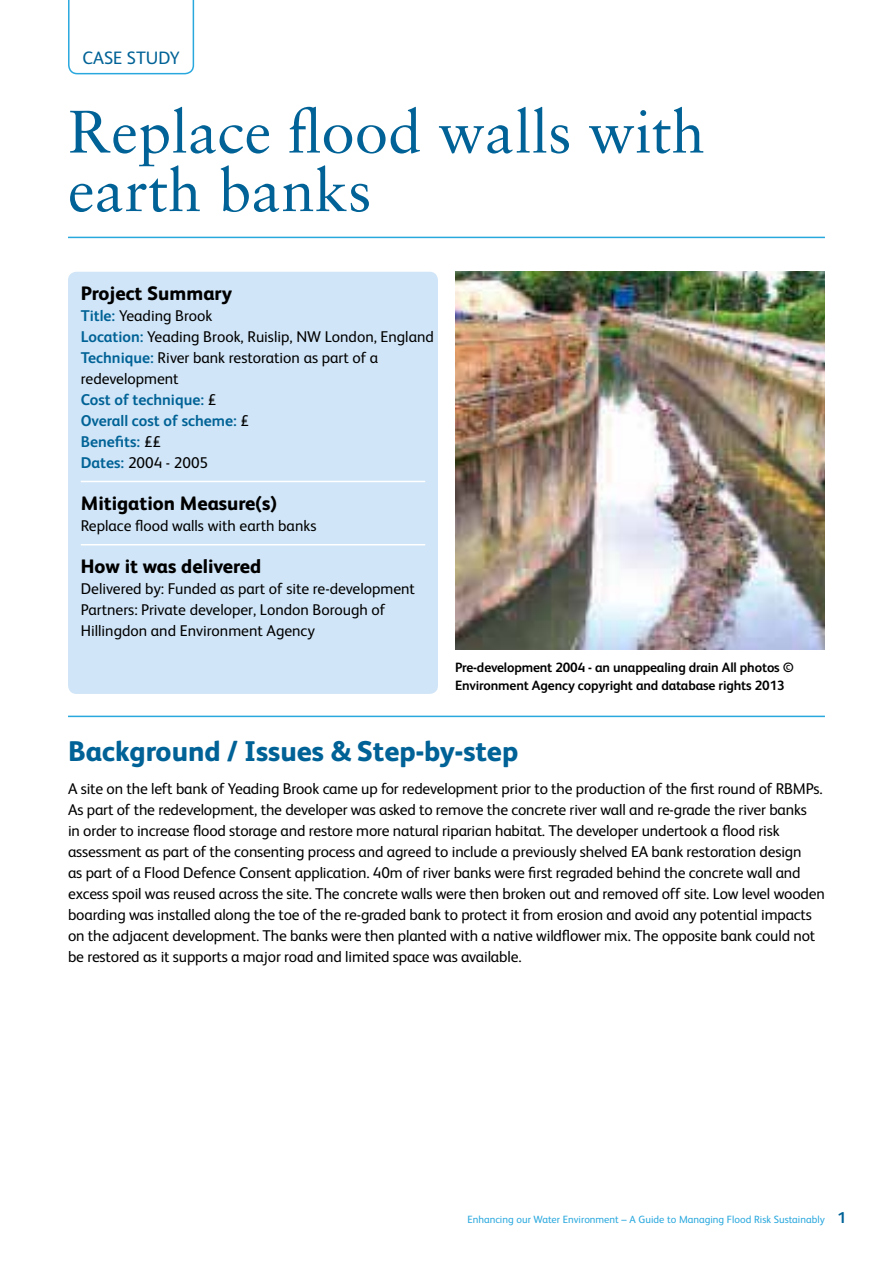
<style>
.page{position:relative;width:893px;height:1263px;background:#fff}
.page>*{position:absolute;margin:0;border:0;box-sizing:border-box;transform-origin:0 0}
.t1{font:60px/58.5px "EA Sabon";color:#006296}
.t2{font:800 28.5px "FS Albert";color:#006296}
.t3{font:800 19.5px "FS Albert";color:#000}
.t4{font:18px "FS Albert";color:#006296}
.t5{font:15.6px/21px "FS Albert";letter-spacing:-.01em;color:#000}
.t6{font:700 13.5px/18px "FS Albert";letter-spacing:-.01em;color:#000}
.t7{font:10.5px "FS Albert";color:#29a8de}
.s1{font-weight:700;color:#006296}
.s2{font-weight:700;font-size:15.75px;color:#006296}
</style>
<div class="page">
<svg style="left:68px;top:0;width:126px;height:74px"></svg>
<img style="left:455px;top:272px;width:370px;height:377px">
<div style="left:68px;top:272px;width:370px;height:422px;background:#d0e5f7;border-radius:9px"></div>
<hr style="left:81px;top:481px;width:344px;height:1px;background:#fff">
<hr style="left:81px;top:544px;width:344px;height:1px;background:#fff">
<hr style="left:68px;top:716px;width:757px;height:1px;background:#29a8de">
<hr style="left:68px;top:237px;width:757px;height:1px;background:#29a8de">
<p class="t4" style="left:83px;top:47px;width:99px">CASE STUDY</p>
<h1 class="t1" style="left:68px;top:102px;width:638px">Replace flood walls with earth banks</h1>
<p class="t3" style="left:81px;top:279px;width:153px">Project Summary</p>
<p class="t5" style="left:81px;top:305px;width:355px"><span class="s1">Title:</span> Yeading Brook<br><span class="s1">Location:</span> Yeading Brook, Ruislip, NW London, England<br><span class="s1">Technique:</span> River bank restoration as part of a redevelopment<br><span class="s1">Cost of technique:</span> £<br><span class="s1">Overall cost of scheme:</span> £<br><span class="s1">Benefits:</span> ££<br><span class="s1">Dates:</span> 2004 - 2005</p>
<p class="t3" style="left:81px;top:489px;width:197px">Mitigation Measure(s)</p>
<p class="t5" style="left:81px;top:515px;width:237px">Replace flood walls with earth banks</p>
<p class="t3" style="left:81px;top:553px;width:182px">How it was delivered</p>
<p class="t5" style="left:81px;top:579px;width:336px">Delivered by: Funded as part of site re-development<br>Partners: Private developer, London Borough of<br>Hillingdon and Environment Agency</p>
<p class="t6" style="left:455px;top:658px;width:341px">Pre-development 2004 - an unappealing drain All photos ©<br>Environment Agency copyright and database rights 2013</p>
<h2 class="t2" style="left:68px;top:730px;width:452px">Background / Issues &amp; Step-by-step</h2>
<p class="t5" style="left:68px;top:778px;width:758px">A site on the left bank of Yeading Brook came up for redevelopment prior to the production of the first round of RBMPs.<br>As part of the redevelopment, the developer was asked to remove the concrete river wall and re-grade the river banks<br>in order to increase flood storage and restore more natural riparian habitat. The developer undertook a flood risk assessment as part of the consenting process and agreed to include a previously shelved EA bank restoration design<br>as part of a Flood Defence Consent application. 40m of river banks were first regraded behind the concrete wall and excess spoil was reused across the site. The concrete walls were then broken out and removed off site. Low level wooden boarding was installed along the toe of the re-graded bank to protect it from erosion and avoid any potential impacts on the adjacent development. The banks were then planted with a native wildflower mix. The opposite bank could not be restored as it supports a major road and limited space was available.</p>
<p class="t7" style="left:467px;top:1213px;width:380px">Enhancing our Water Environment – A Guide to Managing Flood Risk Sustainably <span class="s2">1</span></p>
</div>
